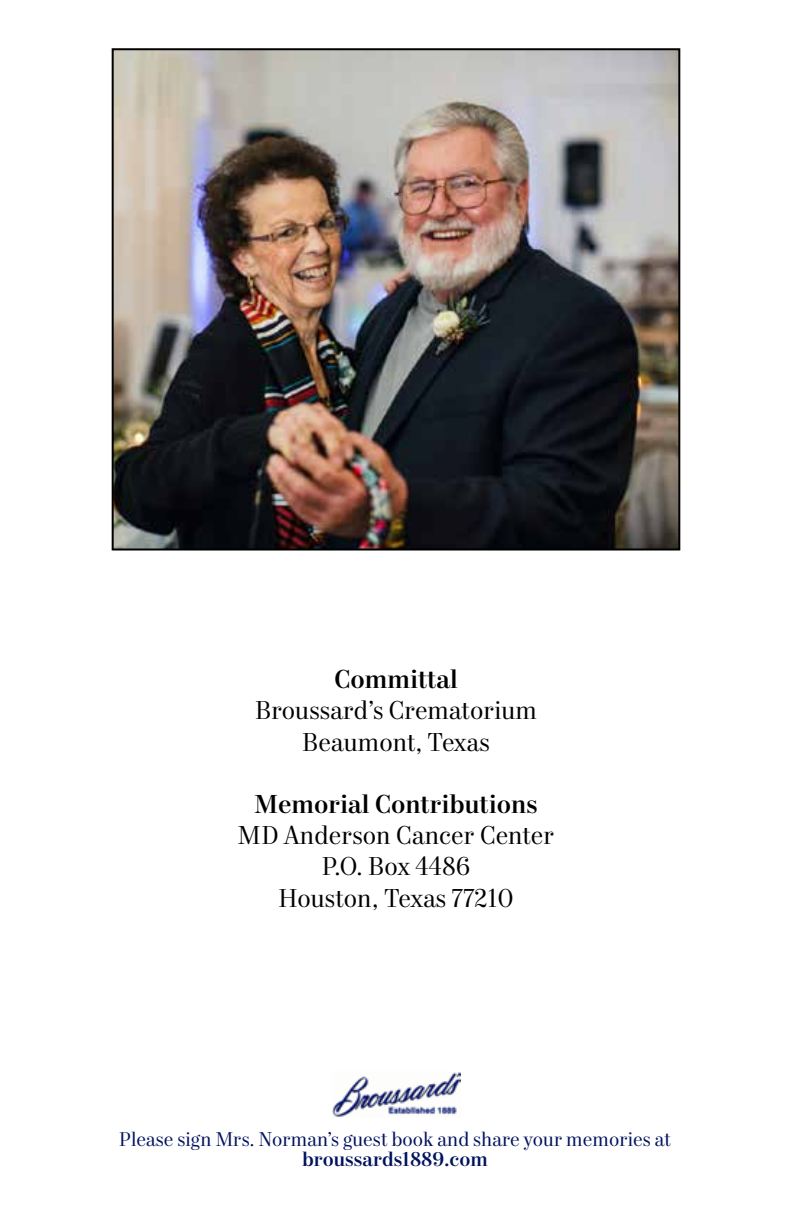
<style>
.page{position:relative;width:792px;height:1224px;background:#fff}
.page>*{position:absolute;margin:0;border:0;box-sizing:border-box;transform-origin:0 0}
.t1{font:26px/31.2px "Mort Modern 08";color:#000;text-align:center}
.t2{font:500 26px "Mort Modern 09";color:#000}
.t3{font:20px "Mort Modern 08";color:#00115e}
.t4{font:500 20px "Mort Modern 09";color:#00115e}
</style>
<div class="page">
<img style="left:333px;top:1072px;width:127px;height:46px">
<img style="left:115px;top:51px;width:562px;height:497px">
<div style="left:112px;top:48px;width:568px;height:503px;border:2px solid #000"></div>
<p class="t2" style="left:334px;top:663px;width:125px">Committal</p>
<p class="t1" style="left:255px;top:696px;width:284px">Broussard’s Crematorium<br>Beaumont, Texas</p>
<p class="t2" style="left:254px;top:788px;width:285px">Memorial Contributions</p>
<p class="t1" style="left:237px;top:821px;width:319px">MD Anderson Cancer Center<br>P.O. Box 4486<br>Houston, Texas 77210</p>
<p class="t3" style="left:119px;top:1128px;width:554px">Please sign Mrs. Norman’s guest book and share your memories at</p>
<p class="t4" style="left:302px;top:1147px;width:187px">broussards1889.com</p>
</div>
